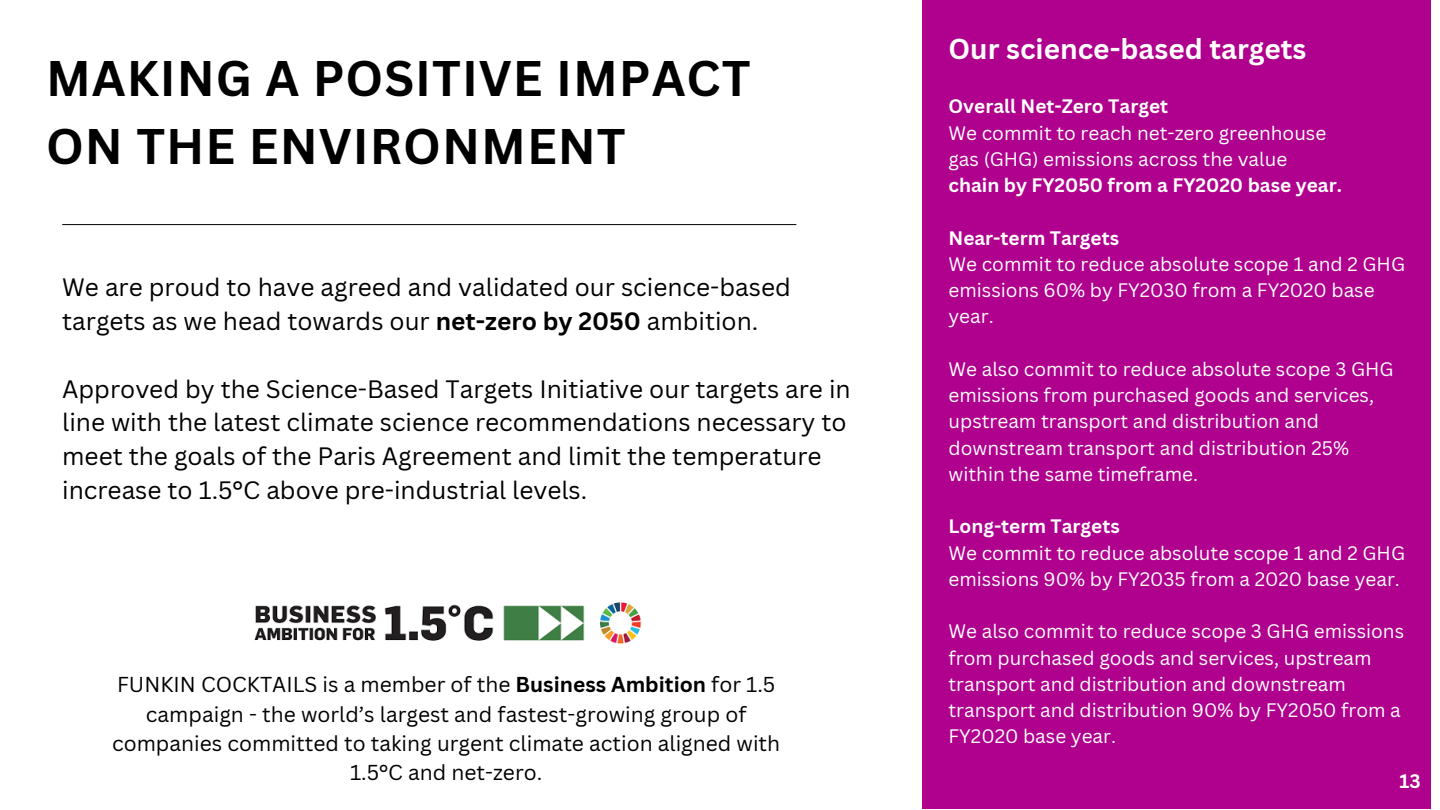
<style>
.page{position:relative;width:1440px;height:810px;background:#fff}
.page>*{position:absolute;margin:0;border:0;box-sizing:border-box;transform-origin:0 0}
.t1{font:700 48.7px/67.5px "Canva Sans";letter-spacing:.02em;color:#000}
.t2{font:700 28px "Canva Sans";color:#fff}
.t3{font:24.5px/33.8px "Canva Sans";color:#000}
.t4{font:21px/29.2px "Canva Sans";color:#000;text-align:center}
.t5{font:19px/26.2px "Canva Sans";color:#fff}
.t6{font:700 19px "Canva Sans";color:#fff}
.s1{font-weight:700}
</style>
<div class="page">
<hr style="left:63px;top:224px;width:733px;height:1px;background:#000">
<div style="left:922px;top:0;width:509px;height:809px;background:#b0008e"></div>
<img style="left:254px;top:602px;width:388px;height:42px">
<h1 class="t1" style="left:46px;top:44px;width:706px">MAKING A POSITIVE IMPACT<br>ON THE ENVIRONMENT</h1>
<p class="t3" style="left:62px;top:270px;width:730px">We are proud to have agreed and validated our science-based targets as we head towards our <span class="s1">net-zero by 2050</span> ambition.</p>
<p class="t3" style="left:62px;top:371px;width:790px">Approved by the Science-Based Targets Initiative our targets are in line with the latest climate science recommendations necessary to meet the goals of the Paris Agreement and limit the temperature increase to 1.5°C above pre-industrial levels.</p>
<p class="t4" style="left:112px;top:670px;width:670px">FUNKIN COCKTAILS is a member of the <span class="s1">Business Ambition</span> for 1.5 campaign - the world’s largest and fastest-growing group of companies committed to taking urgent climate action aligned with 1.5°C and net-zero.</p>
<h2 class="t2" style="left:949px;top:29px;width:360px">Our science-based targets</h2>
<p class="t6" style="left:949px;top:93px;width:221px">Overall Net-Zero Target</p>
<p class="t5" style="left:949px;top:119px;width:379px">We commit to reach net-zero greenhouse gas (GHG) emissions across the value</p>
<p class="t6" style="left:949px;top:172px;width:395px">chain by FY2050 from a FY2020 base year.</p>
<p class="t6" style="left:949px;top:224px;width:172px">Near-term Targets</p>
<p class="t5" style="left:949px;top:250px;width:458px">We commit to reduce absolute scope 1 and 2 GHG emissions 60% by FY2030 from a FY2020 base year.</p>
<p class="t5" style="left:949px;top:355px;width:447px">We also commit to reduce absolute scope 3 GHG emissions from purchased goods and services, upstream transport and distribution and downstream transport and distribution 25% within the same timeframe.</p>
<p class="t6" style="left:949px;top:513px;width:173px">Long-term Targets</p>
<p class="t5" style="left:949px;top:539px;width:458px">We commit to reduce absolute scope 1 and 2 GHG emissions 90% by FY2035 from a 2020 base year.</p>
<p class="t5" style="left:949px;top:618px;width:457px">We also commit to reduce scope 3 GHG emissions from purchased goods and services, upstream transport and distribution and downstream transport and distribution 90% by FY2050 from a FY2020 base year.</p>
<p class="t6" style="left:1399px;top:768px;width:23px">13</p>
</div>
